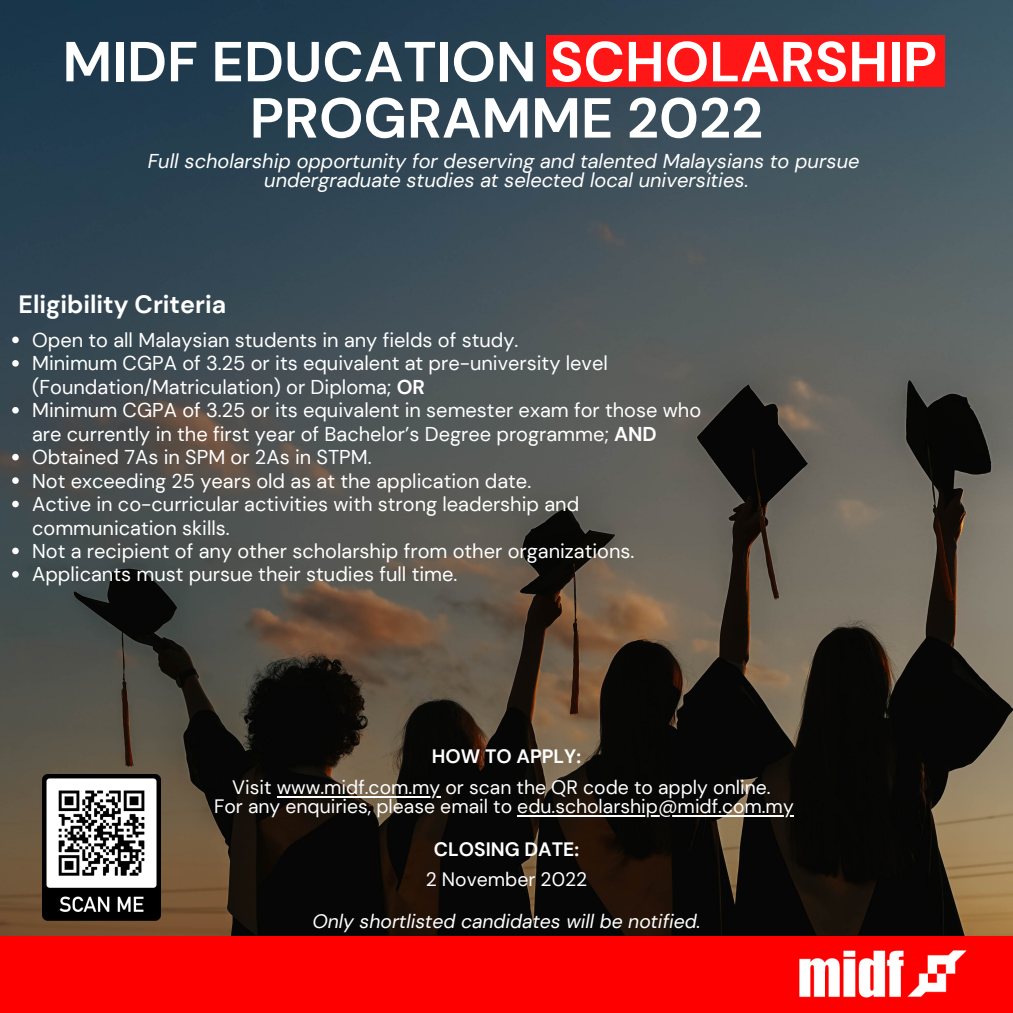
<style>
.page{position:relative;width:1013px;height:1013px;background:#fff}
.page>*{position:absolute;margin:0;border:0;box-sizing:border-box;transform-origin:0 0}
.t1{font:700 56.25px/56.2px "DM Sans";color:#fff;text-align:center}
.t2{font:700 25px "DM Sans";color:#fff}
.t3{font:20px/23.5px "DM Sans";color:#fff}
.t4{font:italic 20px/19.8px "DM Sans";color:#fff;text-align:center}
.t5{font:19.38px/18.8px "DM Sans";color:#fff;text-align:center}
.t6{font:italic 19.38px "DM Sans";color:#fff}
.t7{font:700 19.38px "DM Sans";color:#fff}
.s1{font-weight:700}
</style>
<div class="page">
<img style="left:0;top:0;width:1012px;height:936px">
<div style="left:546px;top:35px;width:399px;height:52px;background:#ff1616"></div>
<div style="left:0;top:936px;width:1012px;height:76px;background:#fe0000"></div>
<img style="left:42px;top:774px;width:118px;height:146px">
<svg style="left:12px;top:336px;width:7px;height:7px"></svg>
<svg style="left:12px;top:360px;width:7px;height:6px"></svg>
<svg style="left:12px;top:407px;width:7px;height:6px"></svg>
<svg style="left:12px;top:454px;width:7px;height:6px"></svg>
<svg style="left:12px;top:477px;width:7px;height:7px"></svg>
<svg style="left:12px;top:500px;width:7px;height:7px"></svg>
<svg style="left:12px;top:547px;width:7px;height:7px"></svg>
<svg style="left:12px;top:571px;width:7px;height:6px"></svg>
<hr style="left:277px;top:796px;width:163px;height:2px;background:#fff">
<hr style="left:517px;top:815px;width:276px;height:2px;background:#fff">
<h1 class="t1" style="left:63px;top:34px;width:876px">MIDF EDUCATION SCHOLARSHIP<br>PROGRAMME 2022</h1>
<p class="t4" style="left:148px;top:151px;width:713px">Full scholarship opportunity for deserving and talented Malaysians to pursue undergraduate studies at selected local universities.</p>
<p class="t2" style="left:19px;top:288px;width:209px">Eligibility Criteria</p>
<p class="t3" style="left:32px;top:328px;width:670px">Open to all Malaysian students in any fields of study.<br>Minimum CGPA of 3.25 or its equivalent at pre-university level (Foundation/Matriculation) or Diploma; <span class="s1">OR<br></span>Minimum CGPA of 3.25 or its equivalent in semester exam for those who are currently in the first year of Bachelor’s Degree programme; <span class="s1">AND </span>Obtained 7As in SPM or 2As in STPM.<br>Not exceeding 25 years old as at the application date.<br>Active in co-curricular activities with strong leadership and communication skills.<br>Not a recipient of any other scholarship from other organizations.<br>Applicants must pursue their studies full time.</p>
<p class="t7" style="left:432px;top:743px;width:151px">HOW TO APPLY:</p>
<p class="t5" style="left:214px;top:778px;width:581px">Visit www.midf.com.my or scan the QR code to apply online.<br>For any enquiries, please email to edu.scholarship@midf.com.my</p>
<p class="t7" style="left:434px;top:837px;width:147px">CLOSING DATE:</p>
<p class="t5" style="left:426px;top:870px;width:163px">2 November 2022</p>
<p class="t6" style="left:312px;top:908px;width:390px">Only shortlisted candidates will be notified.</p>
</div>
